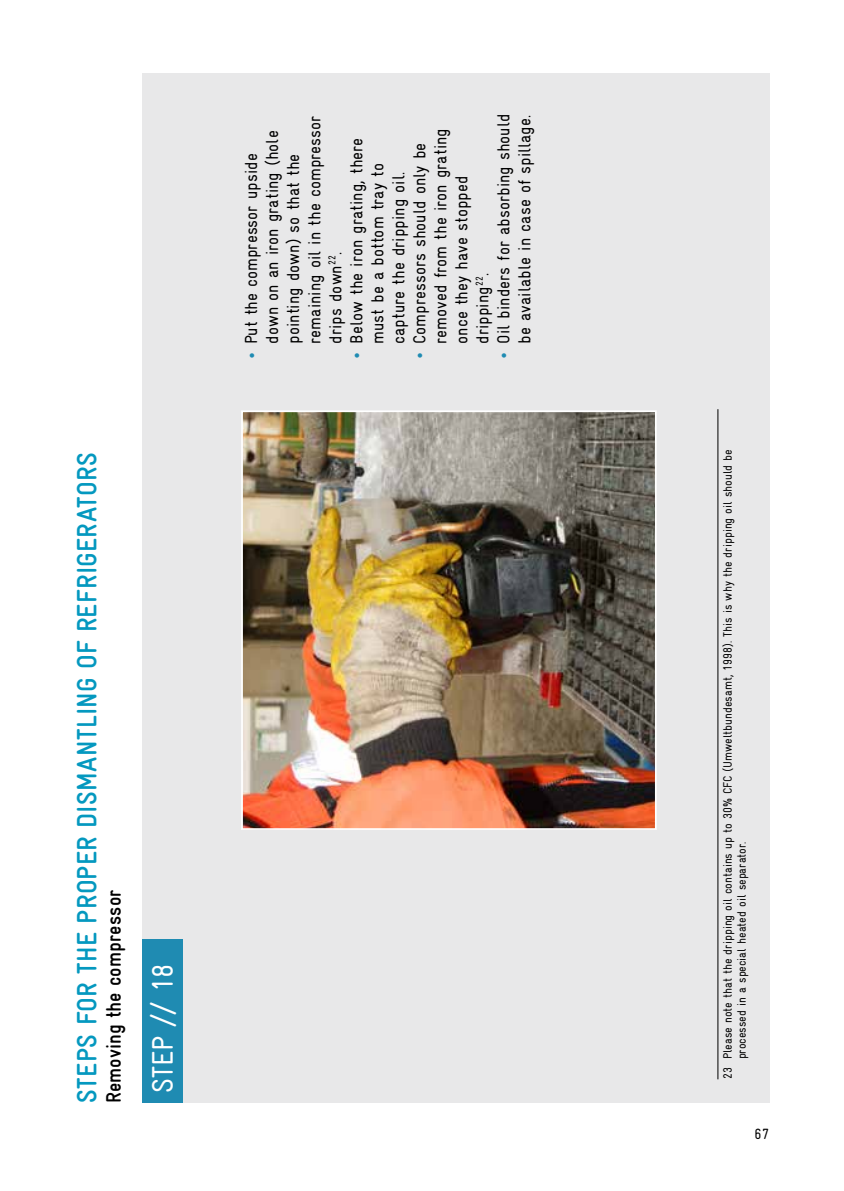
<style>
.page{position:relative;width:844px;height:1191px;background:#fff}
.page>*{position:absolute;margin:0;border:0;box-sizing:border-box;transform-origin:0 0}
.Headline_Figure{font:condensed 29.75px "Gravur";color:#fff}
.H_1_1{font:700 condensed 28px "Gravur";letter-spacing:.015em;color:#0498bf}
.H_1_1-2{font:700 condensed 21px "Gravur";letter-spacing:.005em;color:#000}
.Copytext_regular_Bul{font:condensed 17.5px/21px "Gravur";letter-spacing:.005em;color:#000}
.t1{font:condensed 14.88px "Gravur";color:#000}
.Fussnotentext{font:condensed 12.25px/14px "Gravur";color:#000}
.s1{font-size:21px;color:#1f8bb2}
</style>
<div class="page">
<div style="left:142px;top:73px;width:627px;height:1029px;background:#e8e8e9"></div>
<div style="left:142px;top:940px;width:40px;height:162px;background:#1f8bb2"></div>
<img style="left:244px;top:413px;width:409px;height:414px">
<div style="left:241px;top:410px;width:415px;height:420px;border:2px solid #fff"></div>
<hr style="left:717px;top:409px;width:1px;height:670px;background:#000">
<p class="H_1_1" style="left:71px;top:1103px;width:653px;rotate:-90deg">STEPS FOR THE PROPER DISMANTLING OF REFRIGERATORS</p>
<p class="H_1_1-2" style="left:102px;top:1103px;width:215px;rotate:-90deg">Removing the compressor</p>
<p class="Headline_Figure" style="left:146px;top:1093px;width:131px;rotate:-90deg">STEP // 18</p>
<p class="Copytext_regular_Bul" style="left:493px;top:359px;width:247px;text-align:right;rotate:-90deg"><span class="s1">•</span> Oil binders for absorbing should be available in case of spillage.</p>
<p class="Copytext_regular_Bul" style="left:241px;top:344px;width:230px;text-indent:-15px;rotate:-90deg"><span class="s1">•</span> Put the compressor upside down on an iron grating (hole pointing down) so that the remaining oil in the compressor drips down<sup>22</sup>.</p>
<p class="Copytext_regular_Bul" style="left:346px;top:344px;width:208px;text-indent:-15px;rotate:-90deg"><span class="s1">•</span> Below the iron grating, there must be a bottom tray to capture the dripping oil.</p>
<p class="Copytext_regular_Bul" style="left:409px;top:344px;width:217px;text-indent:-15px;rotate:-90deg"><span class="s1">•</span> Compressors should only be removed from the iron grating once they have stopped dripping<sup>22</sup>.</p>
<p class="Fussnotentext" style="left:720px;top:1059px;width:612px;text-indent:-20px;rotate:-90deg">23 Please note that the dripping oil contains up to 30% CFC (Umweltbundesamt, 1998). This is why the dripping oil should be processed in a special heated oil separator.</p>
<p class="t1" style="left:754px;top:1125px;width:16px">67</p>
</div>
